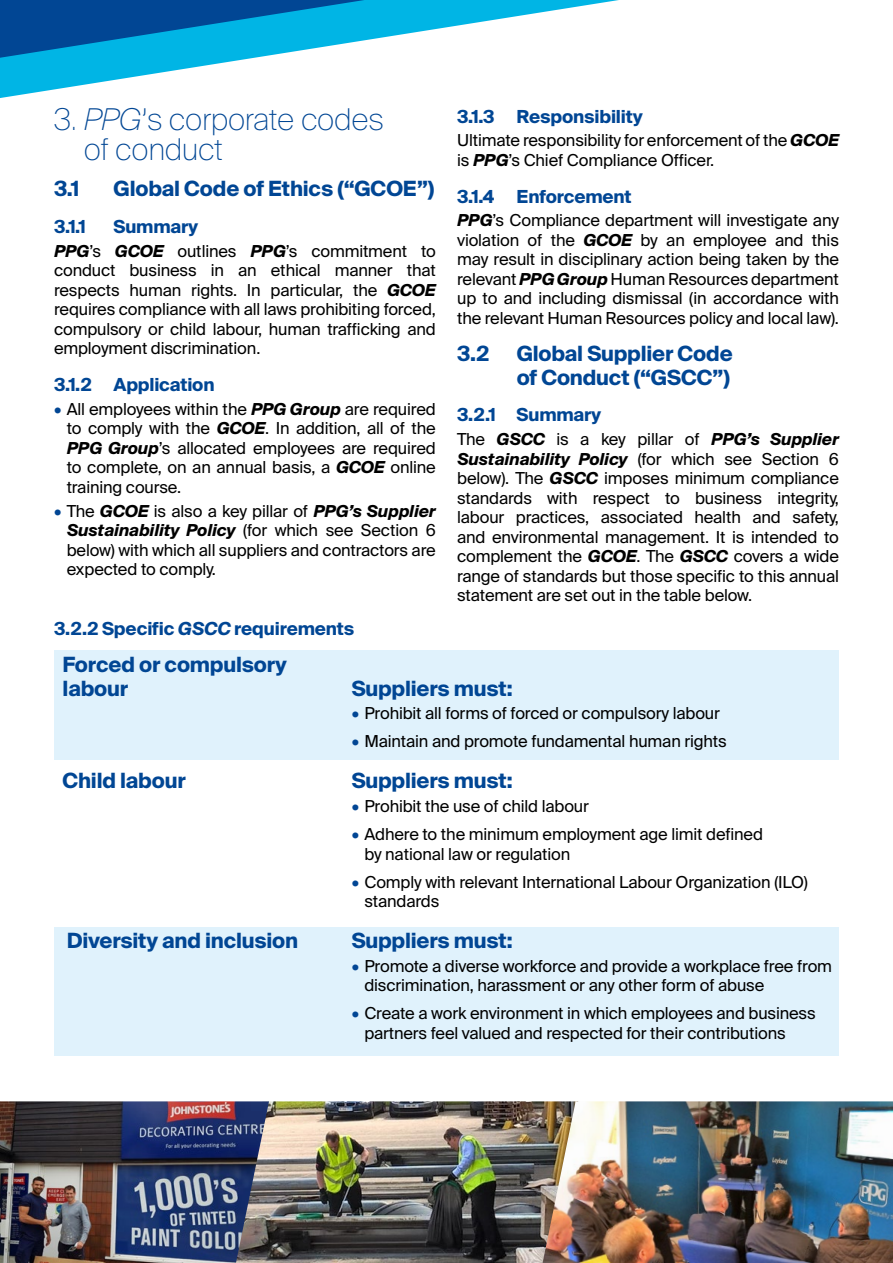
<style>
.page{position:relative;width:893px;height:1263px;background:#fff}
.page>*{position:absolute;margin:0;border:0;box-sizing:border-box;transform-origin:0 0}
.t1{font:100 30px/30px "Suisse Intl";letter-spacing:-.01em;color:#014694}
.t2{font:700 21px/24px "Suisse Intl";letter-spacing:-.01em;color:#014694}
.t3{font:700 18px "Suisse Intl";letter-spacing:-.01em;color:#014694}
.t4{font:16.5px/19.5px "Suisse Intl";letter-spacing:-.01em;color:#000;text-align:justify}
.s1{font-style:italic}
.s2{font-weight:700;font-style:italic}
.s3{color:#014694}
</style>
<div class="page">
<img style="left:269px;top:1101px;width:274px;height:162px">
<img style="left:0;top:1101px;width:269px;height:162px">
<img style="left:543px;top:1101px;width:350px;height:162px">
<div style="left:54px;top:651px;width:785px;height:109px;background:#e0f2fc"></div>
<div style="left:54px;top:927px;width:785px;height:128px;background:#e0f2fc"></div>
<svg style="left:0;top:0;width:619px;height:98px"></svg>
<h1 class="t1" style="left:84px;top:104px;width:301px;text-indent:-30px">3. <span class="s1">PPG</span>’s corporate codes of conduct</h1>
<p class="t2" style="left:54px;top:177px;width:27px">3.1</p>
<p class="t2" style="left:114px;top:177px;width:322px">Global Code of Ethics (“GCOE”)</p>
<p class="t3" style="left:54px;top:216px;width:33px">3.1.1</p>
<p class="t3" style="left:114px;top:216px;width:86px">Summary</p>
<p class="t4" style="left:54px;top:241px;width:383px"><span class="s2">PPG</span>’s <span class="s2">GCOE</span> outlines <span class="s2">PPG</span>’s commitment to conduct business in an ethical manner that respects human rights. In particular, the <span class="s2">GCOE </span>requires compliance with all laws prohibiting forced, compulsory or child labour, human trafficking and employment discrimination.</p>
<p class="t3" style="left:54px;top:374px;width:162px">3.1.2 Application</p>
<p class="t4" style="left:67px;top:399px;width:371px;text-indent:-13px"><span class="s3">•</span> All employees within the <span class="s2">PPG Group</span> are required to comply with the <span class="s2">GCOE</span>. In addition, all of the <span class="s2">PPG Group</span>’s allocated employees are required to complete, on an annual basis, a <span class="s2">GCOE</span> online training course.</p>
<p class="t4" style="left:67px;top:501px;width:371px;text-indent:-13px"><span class="s3">•</span> The <span class="s2">GCOE</span> is also a key pillar of <span class="s2">PPG’s Supplier Sustainability Policy</span> (for which see Section 6 below) with which all suppliers and contractors are expected to comply.</p>
<p class="t3" style="left:457px;top:106px;width:187px">3.1.3 Responsibility</p>
<p class="t4" style="left:457px;top:131px;width:383px">Ultimate responsibility for enforcement of the <span class="s2">GCOE </span>is <span class="s2">PPG</span>’s Chief Compliance Officer.</p>
<p class="t3" style="left:457px;top:186px;width:176px">3.1.4 Enforcement</p>
<p class="t4" style="left:457px;top:211px;width:383px"><span class="s2">PPG</span>’s Compliance department will investigate any violation of the <span class="s2">GCOE</span> by an employee and this may result in disciplinary action being taken by the relevant <span class="s2">PPG Group</span> Human Resources department up to and including dismissal (in accordance with the relevant Human Resources policy and local law).</p>
<p class="t2" style="left:457px;top:341px;width:34px">3.2</p>
<p class="t2" style="left:517px;top:341px;width:218px">Global Supplier Code of Conduct (“GSCC”)</p>
<p class="t3" style="left:457px;top:404px;width:146px">3.2.1 Summary</p>
<p class="t4" style="left:457px;top:430px;width:383px">The <span class="s2">GSCC</span> is a key pillar of <span class="s2">PPG’s Supplier Sustainability Policy</span> (for which see Section 6 below). The <span class="s2">GSCC</span> imposes minimum compliance standards with respect to business integrity, labour practices, associated health and safety, and environmental management. It is intended to complement the <span class="s2">GCOE</span>. The <span class="s2">GSCC</span> covers a wide range of standards but those specific to this annual statement are set out in the table below.</p>
<p class="t3" style="left:54px;top:618px;width:302px">3.2.2 Specific <span class="s1">GSCC</span> requirements</p>
<p class="t2" style="left:63px;top:652px;width:226px">Forced or compulsory labour</p>
<p class="t2" style="left:352px;top:676px;width:162px">Suppliers must:</p>
<p class="t4" style="left:352px;top:704px;width:370px"><span class="s3">•</span> Prohibit all forms of forced or compulsory labour</p>
<p class="t4" style="left:352px;top:732px;width:377px"><span class="s3">•</span> Maintain and promote fundamental human rights</p>
<p class="t2" style="left:63px;top:769px;width:125px">Child labour</p>
<p class="t2" style="left:352px;top:769px;width:162px">Suppliers must:</p>
<p class="t4" style="left:352px;top:797px;width:239px"><span class="s3">•</span> Prohibit the use of child labour</p>
<p class="t4" style="left:364px;top:825px;width:400px;text-indent:-13px"><span class="s3">•</span> Adhere to the minimum employment age limit defined by national law or regulation</p>
<p class="t4" style="left:364px;top:872px;width:445px;text-indent:-13px"><span class="s3">•</span> Comply with relevant International Labour Organization (ILO) standards</p>
<p class="t2" style="left:67px;top:929px;width:233px">Diversity and inclusion</p>
<p class="t2" style="left:352px;top:929px;width:162px">Suppliers must:</p>
<p class="t4" style="left:364px;top:956px;width:469px;text-indent:-13px"><span class="s3">•</span> Promote a diverse workforce and provide a workplace free from discrimination, harassment or any other form of abuse</p>
<p class="t4" style="left:364px;top:1004px;width:453px;text-indent:-13px"><span class="s3">•</span> Create a work environment in which employees and business partners feel valued and respected for their contributions</p>
</div>
